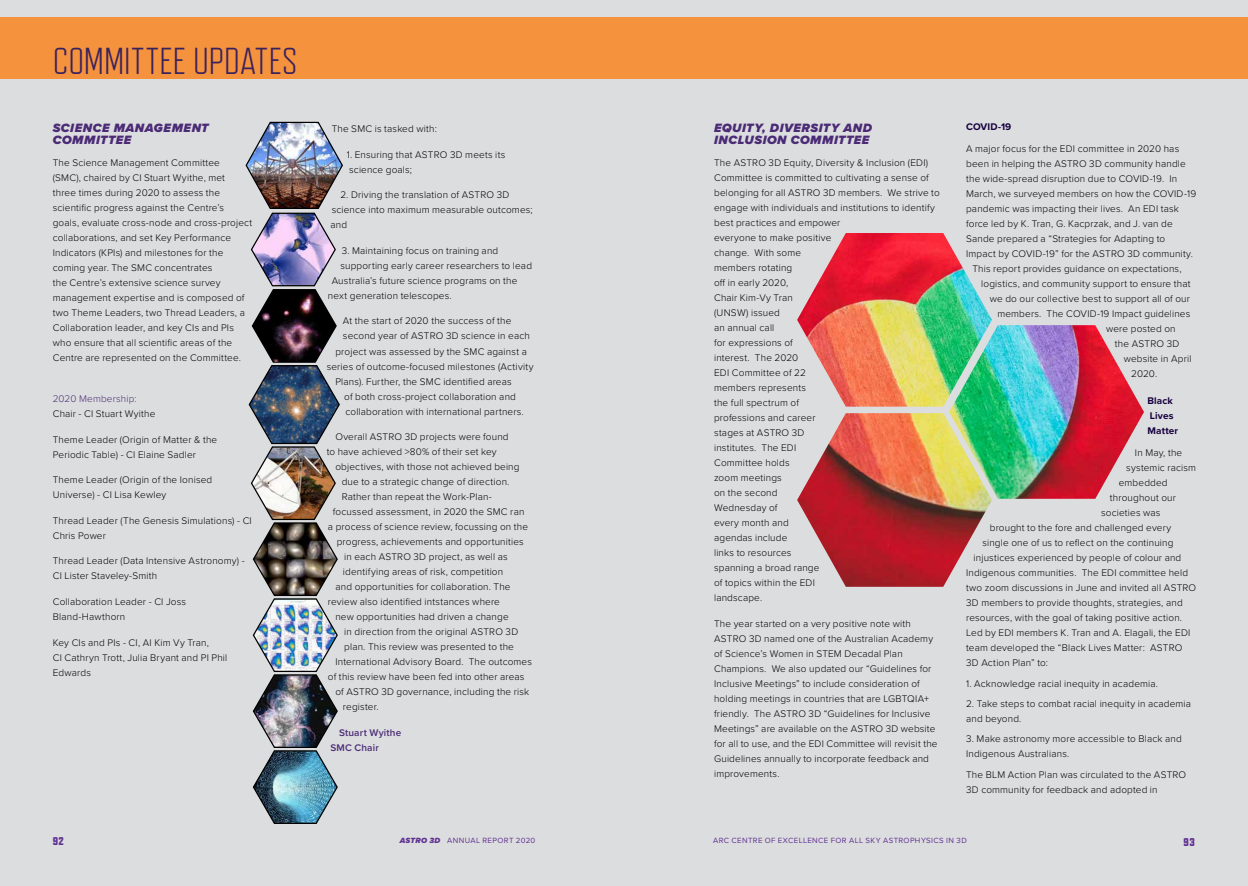
<style>
.page{position:relative;width:1248px;height:886px;background:#fff}
.page>*{position:absolute;margin:0;border:0;box-sizing:border-box;transform-origin:0 0}
.t1{font:300 37.5px "Refrigerator Deluxe";color:#3a225d}
.t2{font:italic 900 12.5px/12.5px "Proxima Nova";letter-spacing:.045em;color:#4b2b76}
.t3{font:800 11.25px "Refrigerator Deluxe";color:#603192}
.t4{font:300 10px/15px "Proxima Nova";letter-spacing:.015em;color:#000}
.t5{font:700 10px/15px "Proxima Nova";letter-spacing:.01em;color:#16003f}
.t6{font:600 10px/15px "Proxima Nova";letter-spacing:.015em;color:#4b2c77}
.t7{font:300 10px "Proxima Nova";letter-spacing:.015em;color:#4b2c77}
.t8{font:7.75px "Proxima Nova";letter-spacing:.055em;color:#603192}
.s1{font-weight:900;font-style:italic}
</style>
<div class="page">
<div style="left:0;top:0;width:1247px;height:886px;background:#dcddde"></div>
<div style="left:0;top:18px;width:1247px;height:61px;background:#f4923e"></div>
<img style="left:797px;top:233px;width:346px;height:354px">
<img style="left:245px;top:121px;width:98px;height:703px">
<h1 class="t1" style="left:53px;top:41px;width:246px">COMMITTEE UPDATES</h1>
<p class="t2" style="left:53px;top:121px;width:157px">SCIENCE MANAGEMENT<br>COMMITTEE</p>
<p class="t4" style="left:53px;top:155px;width:201px">The Science Management Committee<br>(SMC), chaired by CI Stuart Wyithe, met<br>three times during 2020 to assess the scientific progress against the Centre’s goals, evaluate cross-node and cross-project collaborations, and set Key Performance Indicators (KPIs) and milestones for the coming year. The SMC concentrates<br>the Centre’s extensive science survey management expertise and is composed of two Theme Leaders, two Thread Leaders, a Collaboration leader, and key CIs and PIs who ensure that all scientific areas of the Centre are represented on the Committee.</p>
<p class="t7" style="left:53px;top:391px;width:85px">2020 Membership:</p>
<p class="t4" style="left:53px;top:405px;width:104px">Chair - CI Stuart Wyithe</p>
<p class="t4" style="left:53px;top:431px;width:166px">Theme Leader (Origin of Matter &amp; the<br>Periodic Table) - CI Elaine Sadler</p>
<p class="t4" style="left:53px;top:472px;width:161px">Theme Leader (Origin of the Ionised<br>Universe) - CI Lisa Kewley</p>
<p class="t4" style="left:53px;top:512px;width:200px">Thread Leader (The Genesis Simulations) - CI<br>Chris Power</p>
<p class="t4" style="left:53px;top:553px;width:193px">Thread Leader (Data Intensive Astronomy) -<br>CI Lister Staveley-Smith</p>
<p class="t4" style="left:53px;top:594px;width:135px">Collaboration Leader - CI Joss<br>Bland-Hawthorn</p>
<p class="t4" style="left:53px;top:634px;width:176px">Key CIs and PIs - CI, AI Kim Vy Tran,<br>CI Cathryn Trott, Julia Bryant and PI Phil<br>Edwards</p>
<p class="t4" style="left:331px;top:121px;width:107px">The SMC is tasked with:</p>
<p class="t4" style="left:346px;top:146px;width:160px">1. Ensuring that ASTRO 3D meets its science goals;</p>
<p class="t4" style="left:330px;top:187px;width:204px;text-indent:10px">2. Driving the translation of ASTRO 3D science into maximum measurable outcomes; and</p>
<p class="t4" style="left:341px;top:242px;width:158px">3. Maintaining focus on training and</p>
<p class="t4" style="left:340px;top:257px;width:193px">supporting early career researchers to lead</p>
<p class="t4" style="left:331px;top:272px;width:187px">Australia’s future science programs on the</p>
<p class="t4" style="left:328px;top:287px;width:125px">next generation telescopes.</p>
<p class="t4" style="left:343px;top:313px;width:170px">At the start of 2020 the success of the</p>
<p class="t4" style="left:343px;top:328px;width:188px">second year of ASTRO 3D science in each</p>
<p class="t4" style="left:335px;top:343px;width:193px">project was assessed by the SMC against a</p>
<p class="t4" style="left:326px;top:358px;width:208px">series of outcome-focused milestones (Activity</p>
<p class="t4" style="left:335px;top:373px;width:178px">Plans). Further, the SMC identified areas</p>
<p class="t4" style="left:344px;top:388px;width:173px">of both cross-project collaboration and</p>
<p class="t4" style="left:345px;top:403px;width:180px">collaboration with international partners.</p>
<p class="t4" style="left:326px;top:429px;width:183px;text-indent:9px">Overall ASTRO 3D projects were found to have achieved &gt;80% of their set key</p>
<p class="t4" style="left:335px;top:459px;width:185px">objectives, with those not achieved being</p>
<p class="t4" style="left:341px;top:474px;width:169px">due to a strategic change of direction.</p>
<p class="t4" style="left:341px;top:489px;width:152px">Rather than repeat the Work-Plan-</p>
<p class="t4" style="left:333px;top:504px;width:193px">focussed assessment, in 2020 the SMC ran</p>
<p class="t4" style="left:328px;top:519px;width:202px">a process of science review, focussing on the</p>
<p class="t4" style="left:336px;top:534px;width:189px">progress, achievements and opportunities</p>
<p class="t4" style="left:344px;top:549px;width:165px">in each ASTRO 3D project, as well as</p>
<p class="t4" style="left:343px;top:564px;width:162px">identifying areas of risk, competition</p>
<p class="t4" style="left:335px;top:579px;width:177px">and opportunities for collaboration. The</p>
<p class="t4" style="left:328px;top:594px;width:173px">review also identified intstances where</p>
<p class="t4" style="left:335px;top:609px;width:175px">new opportunities had driven a change</p>
<p class="t4" style="left:344px;top:624px;width:175px">in direction from the original ASTRO 3D</p>
<p class="t4" style="left:344px;top:639px;width:171px">plan. This review was presented to the</p>
<p class="t4" style="left:335px;top:654px;width:198px">International Advisory Board. The outcomes</p>
<p class="t4" style="left:328px;top:669px;width:198px">of this review have been fed into other areas</p>
<p class="t4" style="left:335px;top:684px;width:195px">of ASTRO 3D governance, including the risk</p>
<p class="t4" style="left:343px;top:699px;width:37px">register.</p>
<p class="t6" style="left:330px;top:725px;width:72px;text-indent:9px">Stuart Wyithe<br>SMC Chair</p>
<p class="t2" style="left:714px;top:121px;width:159px">EQUITY, DIVERSITY AND<br>INCLUSION COMMITTEE</p>
<p class="t4" style="left:714px;top:155px;width:227px">The ASTRO 3D Equity, Diversity &amp; Inclusion (EDI)<br>Committee is committed to cultivating a sense of belonging for all ASTRO 3D members. We strive to engage with individuals and institutions to identify best practices and empower<br>everyone to make positive<br>change. With some<br>members rotating<br>off in early 2020,<br>Chair Kim-Vy Tran<br>(UNSW) issued<br>an annual call<br>for expressions of<br>interest. The 2020<br>EDI Committee of 22<br>members represents<br>the full spectrum of<br>professions and career<br>stages at ASTRO 3D<br>institutes. The EDI<br>Committee holds<br>zoom meetings<br>on the second<br>Wednesday of<br>every month and<br>agendas include<br>links to resources<br>spanning a broad range<br>of topics within the EDI<br>landscape.</p>
<p class="t4" style="left:714px;top:615px;width:225px">The year started on a very positive note with ASTRO 3D named one of the Australian Academy of Science’s Women in STEM Decadal Plan Champions. We also updated our “Guidelines for Inclusive Meetings” to include consideration of holding meetings in countries that are LGBTQIA+ friendly. The ASTRO 3D “Guidelines for Inclusive Meetings” are available on the ASTRO 3D website for all to use, and the EDI Committee will revisit the Guidelines annually to incorporate feedback and improvements.</p>
<p class="t5" style="left:966px;top:119px;width:47px">COVID-19</p>
<p class="t4" style="left:966px;top:140px;width:215px">A major focus for the EDI committee in 2020 has</p>
<p class="t4" style="left:966px;top:155px;width:221px">been in helping the ASTRO 3D community handle</p>
<p class="t4" style="left:966px;top:170px;width:212px">the wide-spread disruption due to COVID-19. In</p>
<p class="t4" style="left:966px;top:185px;width:231px">March, we surveyed members on how the COVID-19</p>
<p class="t4" style="left:966px;top:200px;width:214px">pandemic was impacting their lives. An EDI task</p>
<p class="t4" style="left:966px;top:215px;width:208px">force led by K. Tran, G. Kacprzak, and J. van de</p>
<p class="t4" style="left:966px;top:230px;width:201px">Sande prepared a “Strategies for Adapting to</p>
<p class="t4" style="left:966px;top:245px;width:228px">Impact by COVID-19” for the ASTRO 3D community.</p>
<p class="t4" style="left:972px;top:260px;width:211px">This report provides guidance on expectations,</p>
<p class="t4" style="left:981px;top:275px;width:211px">logistics, and community support to ensure that</p>
<p class="t4" style="left:989px;top:290px;width:201px">we do our collective best to support all of our</p>
<p class="t4" style="left:997px;top:305px;width:194px">members. The COVID-19 Impact guidelines</p>
<p class="t4" style="left:1106px;top:320px;width:71px">were posted on</p>
<p class="t4" style="left:1114px;top:335px;width:66px">the ASTRO 3D</p>
<p class="t4" style="left:1123px;top:350px;width:69px">website in April</p>
<p class="t4" style="left:1131px;top:365px;width:27px">2020.</p>
<p class="t5" style="left:1147px;top:393px;width:32px">Black<br>Lives<br>Matter</p>
<p class="t4" style="left:1134px;top:445px;width:49px">In May, the</p>
<p class="t4" style="left:1126px;top:460px;width:71px">systemic racism</p>
<p class="t4" style="left:1118px;top:475px;width:50px">embedded</p>
<p class="t4" style="left:1109px;top:490px;width:67px">throughout our</p>
<p class="t4" style="left:1101px;top:505px;width:61px">societies was</p>
<p class="t4" style="left:989px;top:520px;width:183px">brought to the fore and challenged every</p>
<p class="t4" style="left:982px;top:535px;width:193px">single one of us to reflect on the continuing</p>
<p class="t4" style="left:973px;top:550px;width:209px">injustices experienced by people of colour and</p>
<p class="t4" style="left:966px;top:565px;width:223px">Indigenous communities. The EDI committee held</p>
<p class="t4" style="left:966px;top:580px;width:231px">two zoom discussions in June and invited all ASTRO</p>
<p class="t4" style="left:966px;top:595px;width:218px">3D members to provide thoughts, strategies, and</p>
<p class="t4" style="left:966px;top:610px;width:217px">resources, with the goal of taking positive action.</p>
<p class="t4" style="left:966px;top:625px;width:226px">Led by EDI members K. Tran and A. Elagali, the EDI</p>
<p class="t4" style="left:966px;top:640px;width:218px">team developed the “Black Lives Matter: ASTRO</p>
<p class="t4" style="left:966px;top:655px;width:83px">3D Action Plan” to:</p>
<p class="t4" style="left:966px;top:675px;width:193px">1. Acknowledge racial inequity in academia.</p>
<p class="t4" style="left:966px;top:696px;width:226px">2. Take steps to combat racial inequity in academia and beyond.</p>
<p class="t4" style="left:966px;top:731px;width:217px">3. Make astronomy more accessible to Black and<br>Indigenous Australians.</p>
<p class="t4" style="left:966px;top:766px;width:222px">The BLM Action Plan was circulated to the ASTRO<br>3D community for feedback and adopted in</p>
<p class="t3" style="left:53px;top:834px;width:13px">92</p>
<p class="t8" style="left:400px;top:835px;width:137px"><span class="s1">ASTRO 3D</span> ANNUAL REPORT 2020</p>
<p class="t8" style="left:713px;top:835px;width:255px">ARC CENTRE OF EXCELLENCE FOR ALL SKY ASTROPHYSICS IN 3D</p>
<p class="t3" style="left:1183px;top:836px;width:13px">93</p>
</div>
